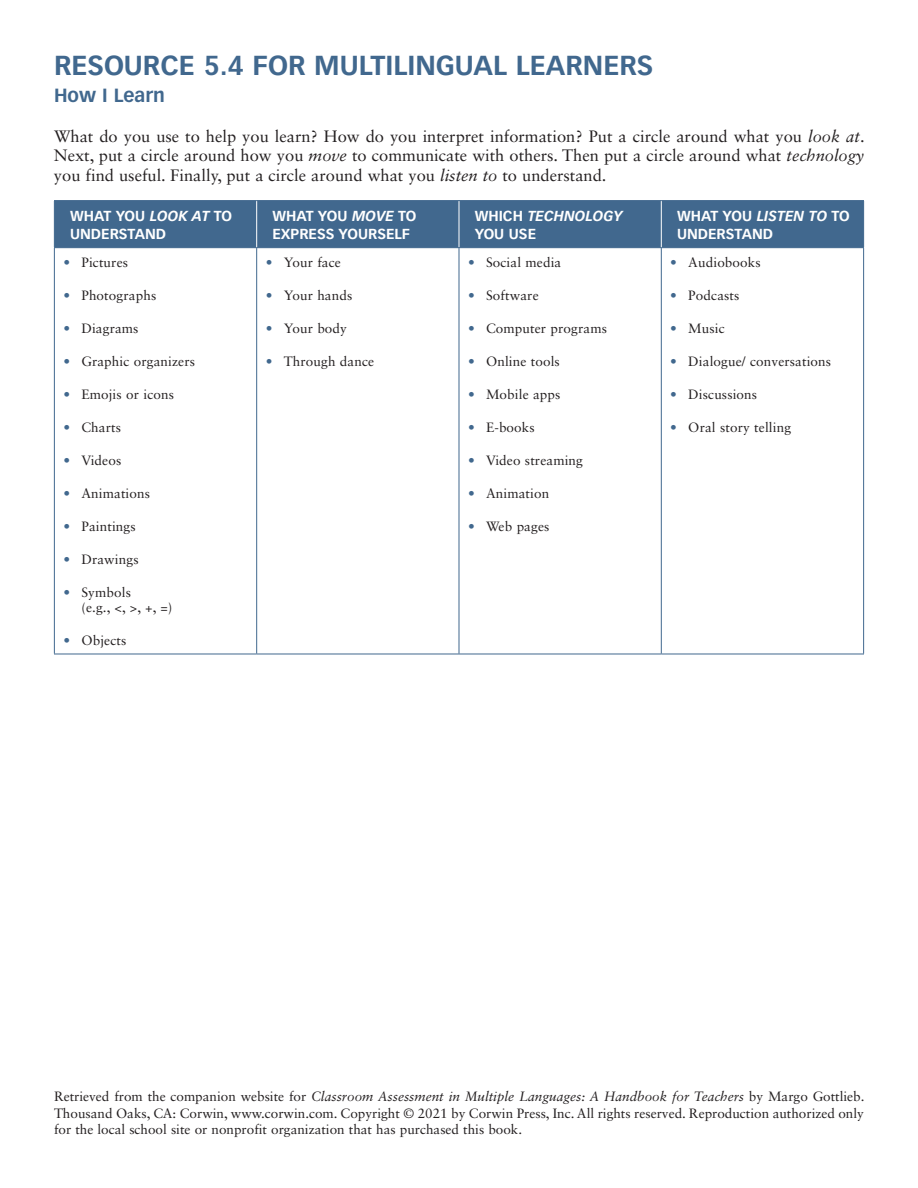
<style>
.page{position:relative;width:918px;height:1188px;background:#fff}
.page>*{position:absolute;margin:0;border:0;box-sizing:border-box;transform-origin:0 0}
.SE4_Title{font:700 27px "Vectora LT Std";color:#41688e}
.SE4_H1{font:700 18.75px "Vectora LT Std";color:#41688e}
.SE4_FL{font:16.5px/19.5px "Sabon LT Std";color:#231f20;text-align:justify}
.Art_Table_Column_Hea{font:700 14.25px/18px "Vectora LT Std";color:#fff}
.t1{font:13.5px/16.5px "Sabon LT Std";letter-spacing:.01em;color:#231f20;text-align:justify}
.s1{font-style:italic}
.s2{color:#41688e}
</style>
<div class="page">
<div style="left:55px;top:201px;width:808px;height:46px;background:#41688e"></div>
<hr style="left:256px;top:201px;width:1px;height:46px;background:#fff">
<hr style="left:459px;top:201px;width:1px;height:46px;background:#fff">
<hr style="left:661px;top:201px;width:1px;height:46px;background:#fff">
<hr style="left:54px;top:201px;width:1px;height:46px;background:#41688e">
<hr style="left:54px;top:200px;width:203px;height:1px;background:#41688e">
<hr style="left:257px;top:200px;width:202px;height:1px;background:#41688e">
<hr style="left:459px;top:200px;width:202px;height:1px;background:#41688e">
<hr style="left:661px;top:200px;width:203px;height:1px;background:#41688e">
<hr style="left:863px;top:201px;width:1px;height:46px;background:#41688e">
<hr style="left:54px;top:248px;width:1px;height:406px;background:#41688e">
<hr style="left:54px;top:247px;width:203px;height:1px;background:#41688e">
<hr style="left:257px;top:247px;width:202px;height:1px;background:#41688e">
<hr style="left:459px;top:247px;width:202px;height:1px;background:#41688e">
<hr style="left:661px;top:247px;width:203px;height:1px;background:#41688e">
<hr style="left:256px;top:248px;width:1px;height:406px;background:#41688e">
<hr style="left:459px;top:248px;width:1px;height:406px;background:#41688e">
<hr style="left:661px;top:248px;width:1px;height:406px;background:#41688e">
<hr style="left:863px;top:248px;width:1px;height:406px;background:#41688e">
<hr style="left:54px;top:654px;width:203px;height:1px;background:#41688e">
<hr style="left:257px;top:654px;width:202px;height:1px;background:#41688e">
<hr style="left:459px;top:654px;width:202px;height:1px;background:#41688e">
<hr style="left:661px;top:654px;width:203px;height:1px;background:#41688e">
<p class="SE4_Title" style="left:54px;top:49px;width:601px">RESOURCE 5.4 FOR MULTILINGUAL LEARNERS</p>
<p class="SE4_H1" style="left:54px;top:84px;width:112px">How I Learn</p>
<p class="SE4_FL" style="left:54px;top:126px;width:812px">What do you use to help you learn? How do you interpret information? Put a circle around what you <span class="s1">look at</span>.<br>Next, put a circle around how you <span class="s1">move</span> to communicate with others. Then put a circle around what <span class="s1">technology </span>you find useful. Finally, put a circle around what you <span class="s1">listen to</span> to understand.</p>
<p class="Art_Table_Column_Hea" style="left:70px;top:207px;width:163px">WHAT YOU <span class="s1">LOOK AT</span> TO<br>UNDERSTAND</p>
<p class="Art_Table_Column_Hea" style="left:272px;top:207px;width:145px">WHAT YOU <span class="s1">MOVE</span> TO<br>EXPRESS YOURSELF</p>
<p class="Art_Table_Column_Hea" style="left:475px;top:207px;width:150px">WHICH <span class="s1">TECHNOLOGY<br></span>YOU USE</p>
<p class="Art_Table_Column_Hea" style="left:677px;top:207px;width:174px">WHAT YOU <span class="s1">LISTEN TO</span> TO<br>UNDERSTAND</p>
<p class="t1" style="left:63px;top:254px;width:66px"><span class="s2">•</span> Pictures</p>
<p class="t1" style="left:63px;top:287px;width:94px"><span class="s2">•</span> Photographs</p>
<p class="t1" style="left:63px;top:320px;width:77px"><span class="s2">•</span> Diagrams</p>
<p class="t1" style="left:63px;top:353px;width:133px"><span class="s2">•</span> Graphic organizers</p>
<p class="t1" style="left:63px;top:386px;width:112px"><span class="s2">•</span> Emojis or icons</p>
<p class="t1" style="left:63px;top:419px;width:59px"><span class="s2">•</span> Charts</p>
<p class="t1" style="left:63px;top:452px;width:59px"><span class="s2">•</span> Videos</p>
<p class="t1" style="left:63px;top:485px;width:88px"><span class="s2">•</span> Animations</p>
<p class="t1" style="left:63px;top:518px;width:74px"><span class="s2">•</span> Paintings</p>
<p class="t1" style="left:63px;top:551px;width:77px"><span class="s2">•</span> Drawings</p>
<p class="t1" style="left:81px;top:585px;width:93px;line-height:15px;text-indent:-18px"><span class="s2">•</span> Symbols<br>(e.g., &lt;, &gt;, +, =)</p>
<p class="t1" style="left:63px;top:632px;width:65px"><span class="s2">•</span> Objects</p>
<p class="t1" style="left:266px;top:254px;width:77px"><span class="s2">•</span> Your face</p>
<p class="t1" style="left:266px;top:287px;width:88px"><span class="s2">•</span> Your hands</p>
<p class="t1" style="left:266px;top:320px;width:83px"><span class="s2">•</span> Your body</p>
<p class="t1" style="left:266px;top:353px;width:110px"><span class="s2">•</span> Through dance</p>
<p class="t1" style="left:468px;top:254px;width:95px"><span class="s2">•</span> Social media</p>
<p class="t1" style="left:468px;top:287px;width:72px"><span class="s2">•</span> Software</p>
<p class="t1" style="left:468px;top:320px;width:141px"><span class="s2">•</span> Computer programs</p>
<p class="t1" style="left:468px;top:353px;width:93px"><span class="s2">•</span> Online tools</p>
<p class="t1" style="left:468px;top:386px;width:94px"><span class="s2">•</span> Mobile apps</p>
<p class="t1" style="left:468px;top:419px;width:68px"><span class="s2">•</span> E-books</p>
<p class="t1" style="left:468px;top:452px;width:117px"><span class="s2">•</span> Video streaming</p>
<p class="t1" style="left:468px;top:485px;width:83px"><span class="s2">•</span> Animation</p>
<p class="t1" style="left:468px;top:518px;width:83px"><span class="s2">•</span> Web pages</p>
<p class="t1" style="left:670px;top:254px;width:92px"><span class="s2">•</span> Audiobooks</p>
<p class="t1" style="left:670px;top:287px;width:71px"><span class="s2">•</span> Podcasts</p>
<p class="t1" style="left:670px;top:320px;width:56px"><span class="s2">•</span> Music</p>
<p class="t1" style="left:670px;top:353px;width:162px"><span class="s2">•</span> Dialogue/ conversations</p>
<p class="t1" style="left:670px;top:386px;width:88px"><span class="s2">•</span> Discussions</p>
<p class="t1" style="left:670px;top:419px;width:122px"><span class="s2">•</span> Oral story telling</p>
<p class="t1" style="left:54px;top:1088px;width:812px">Retrieved from the companion website for <span class="s1">Classroom Assessment in Multiple Languages: A Handbook for Teachers</span> by Margo Gottlieb.<br>Thousand Oaks, CA: Corwin, www.corwin.com. Copyright © 2021 by Corwin Press, Inc. All rights reserved. Reproduction authorized only for the local school site or nonprofit organization that has purchased this book.</p>
</div>
